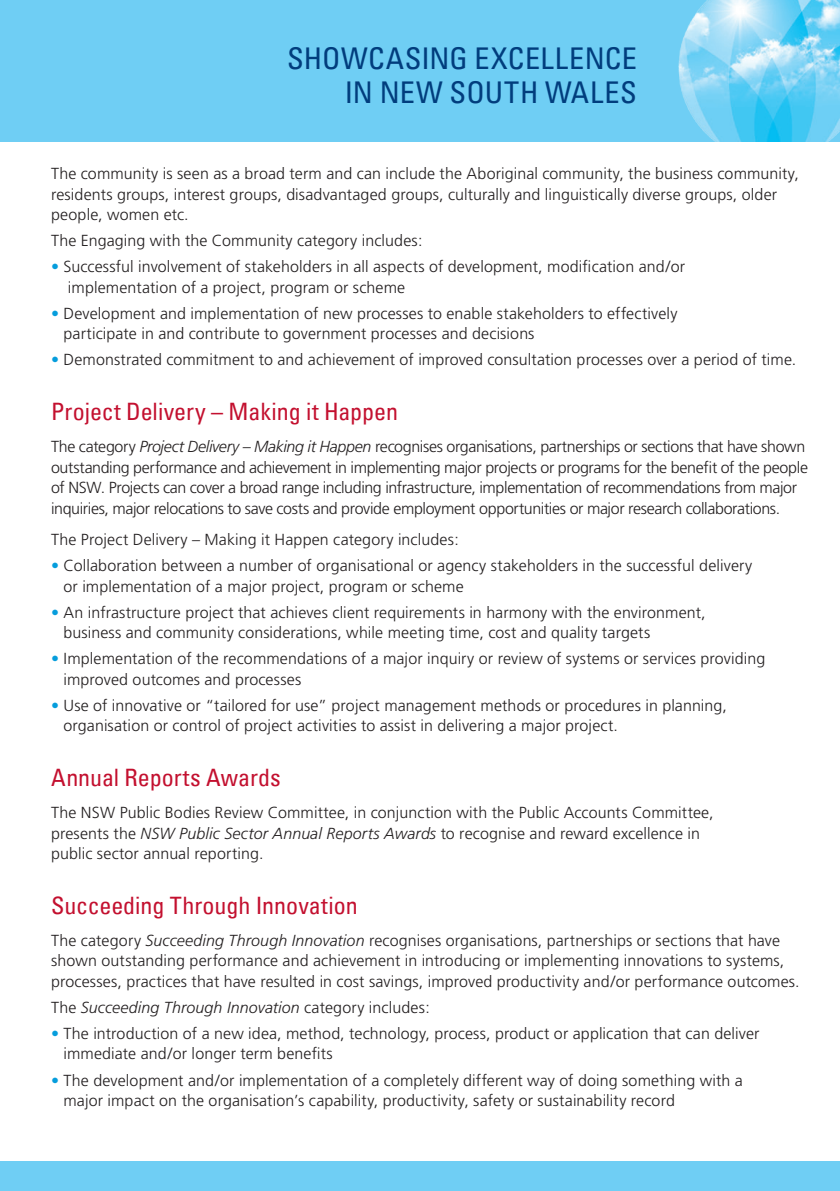
<style>
.page{position:relative;width:840px;height:1191px;background:#fff}
.page>*{position:absolute;margin:0;border:0;box-sizing:border-box;transform-origin:0 0}
.t1{font:condensed 30px/34px "Univers LT";letter-spacing:.015em;color:#013d7d;text-align:right}
.Heading2{font:condensed 24px "Univers LT";letter-spacing:-.005em;color:#c3102f}
.t2{font:300 16px/20.4px "Frutiger";letter-spacing:.005em;color:#231f20}
.t3{font:300 16px/20.4px "Frutiger";letter-spacing:-.025em;color:#231f20}
.t4{font:italic 300 16px "Frutiger";letter-spacing:.005em;color:#231f20}
.s1{color:#069ddc}
.s2{font-style:italic}
.s3{font-style:normal}
</style>
<div class="page">
<div style="left:0;top:0;width:839px;height:142px;background:#6fcef4"></div>
<img style="left:678px;top:0;width:161px;height:142px">
<div style="left:0;top:1161px;width:839px;height:30px;background:#6fcef4"></div>
<p class="t1" style="left:287px;top:41px;width:351px">SHOWCASING EXCELLENCE<br>IN NEW SOUTH WALES</p>
<p class="t2" style="left:51px;top:164px;width:748px">The community is seen as a broad term and can include the Aboriginal community, the business community, residents groups, interest groups, disadvantaged groups, culturally and linguistically diverse groups, older people, women etc.</p>
<p class="t2" style="left:51px;top:231px;width:373px">The Engaging with the Community category includes:</p>
<p class="t2" style="left:68px;top:257px;width:618px;text-indent:-17px"><span class="s1">•</span> Successful involvement of stakeholders in all aspects of development, modification and/or implementation of a project, program or scheme</p>
<p class="t2" style="left:63px;top:303px;width:615px;text-indent:-12px"><span class="s1">•</span> Development and implementation of new processes to enable stakeholders to effectively participate in and contribute to government processes and decisions</p>
<p class="t2" style="left:51px;top:350px;width:746px"><span class="s1">•</span> Demonstrated commitment to and achievement of improved consultation processes over a period of time.</p>
<p class="Heading2" style="left:51px;top:397px;width:348px">Project Delivery – Making it Happen</p>
<p class="t3" style="left:51px;top:437px;width:758px">The category <span class="s2">Project Delivery – Making it Happen</span> recognises organisations, partnerships or sections that have shown outstanding performance and achievement in implementing major projects or programs for the benefit of the people of NSW. Projects can cover a broad range including infrastructure, implementation of recommendations from major inquiries, major relocations to save costs and provide employment opportunities or major research collaborations.</p>
<p class="t2" style="left:51px;top:530px;width:409px">The Project Delivery – Making it Happen category includes:</p>
<p class="t2" style="left:63px;top:556px;width:689px;text-indent:-12px"><span class="s1">•</span> Collaboration between a number of organisational or agency stakeholders in the successful delivery or implementation of a major project, program or scheme</p>
<p class="t2" style="left:63px;top:602px;width:643px;text-indent:-12px"><span class="s1">•</span> An infrastructure project that achieves client requirements in harmony with the environment, business and community considerations, while meeting time, cost and quality targets</p>
<p class="t2" style="left:63px;top:649px;width:702px;text-indent:-12px"><span class="s1">•</span> Implementation of the recommendations of a major inquiry or review of systems or services providing improved outcomes and processes</p>
<p class="t2" style="left:63px;top:695px;width:664px;text-indent:-12px"><span class="s1">•</span> Use of innovative or “tailored for use” project management methods or procedures in planning, organisation or control of project activities to assist in delivering a major project.</p>
<p class="Heading2" style="left:51px;top:762px;width:231px">Annual Reports Awards</p>
<p class="t2" style="left:51px;top:802px;width:663px">The NSW Public Bodies Review Committee, in conjunction with the Public Accounts Committee, presents the <span class="s2">NSW Public Sector Annual Reports Awards</span> to recognise and reward excellence in public sector annual reporting.</p>
<p class="Heading2" style="left:51px;top:890px;width:308px">Succeeding Through Innovation</p>
<p class="t2" style="left:51px;top:930px;width:749px">The category <span class="s2">Succeeding Through Innovation</span> recognises organisations, partnerships or sections that have shown outstanding performance and achievement in introducing or implementing innovations to systems, processes, practices that have resulted in cost savings, improved productivity and/or performance outcomes.</p>
<p class="t4" style="left:51px;top:998px;width:380px"><span class="s3">The</span> Succeeding Through Innovation <span class="s3">category includes:</span></p>
<p class="t2" style="left:63px;top:1023px;width:697px;text-indent:-12px"><span class="s1">•</span> The introduction of a new idea, method, technology, process, product or application that can deliver immediate and/or longer term benefits</p>
<p class="t2" style="left:63px;top:1070px;width:680px;text-indent:-12px"><span class="s1">•</span> The development and/or implementation of a completely different way of doing something with a major impact on the organisation’s capability, productivity, safety or sustainability record</p>
</div>
